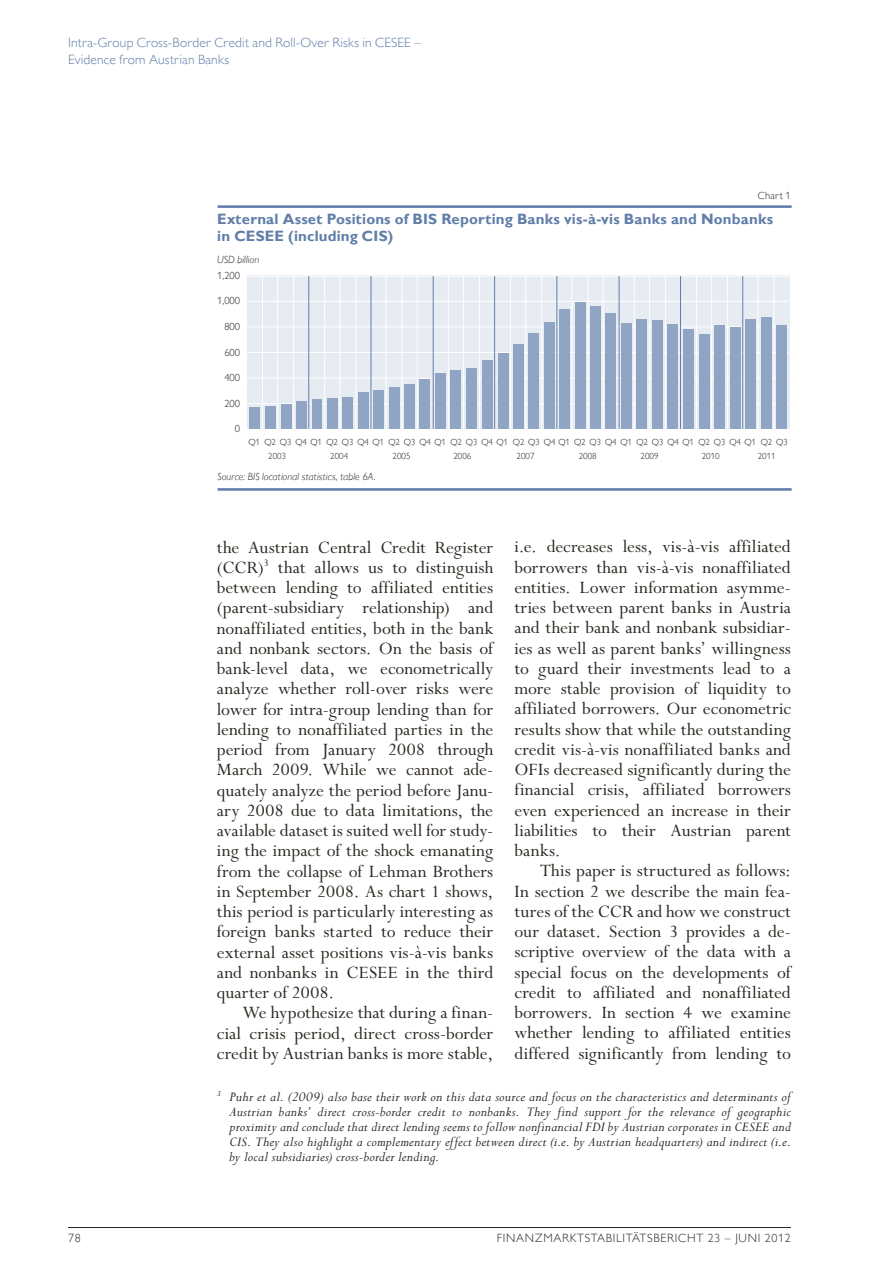
<style>
.page{position:relative;width:893px;height:1263px;background:#fff}
.page>*{position:absolute;margin:0;border:0;box-sizing:border-box;transform-origin:0 0}
.t1{font:19.5px/20.2px "Perpetua Std";color:#2b2620;text-align:justify}
.t2{font:italic 15px/15px "Perpetua Std";letter-spacing:.015em;color:#2b2620;text-align:justify}
.t3{font:700 15px/17px "Gill Sans MT Pro";letter-spacing:.01em;color:#607ea9}
.t4{font:300 13.5px/16.5px "Gill Sans MT Pro";letter-spacing:.01em;color:#607ea9}
.t5{font:300 12px "Gill Sans MT Pro";letter-spacing:.06em;color:#2b2620}
.t6{font:italic 300 10.5px "Gill Sans MT Pro";letter-spacing:.01em;color:#2b2620}
.t7{font:300 10.5px "Gill Sans MT Pro";color:#2b2620}
.t8{font:300 9px/14.1px "Gill Sans MT Pro";color:#2b2620}
</style>
<div class="page">
<hr style="left:68px;top:1227px;width:723px;height:1px;background:#2b2620">
<hr style="left:218px;top:205px;width:574px;height:3px;background:#607ea9">
<hr style="left:218px;top:488px;width:574px;height:3px;background:#607ea9">
<div style="left:247px;top:276px;width:542px;height:153px;background:#e7ecf2"></div>
<hr style="left:247px;top:276px;width:542px;height:1px;background:#fff">
<hr style="left:247px;top:301px;width:542px;height:1px;background:#fff">
<hr style="left:247px;top:326px;width:542px;height:1px;background:#fff">
<hr style="left:247px;top:352px;width:542px;height:1px;background:#fff">
<hr style="left:247px;top:378px;width:542px;height:1px;background:#fff">
<hr style="left:247px;top:403px;width:542px;height:1px;background:#fff">
<hr style="left:773px;top:276px;width:1px;height:153px;background:#fff">
<hr style="left:757px;top:276px;width:1px;height:153px;background:#fff">
<hr style="left:742px;top:276px;width:1px;height:153px;background:#607ea9">
<hr style="left:727px;top:276px;width:1px;height:153px;background:#fff">
<hr style="left:711px;top:276px;width:1px;height:153px;background:#fff">
<hr style="left:696px;top:276px;width:1px;height:153px;background:#fff">
<hr style="left:680px;top:276px;width:1px;height:153px;background:#607ea9">
<hr style="left:665px;top:276px;width:1px;height:153px;background:#fff">
<hr style="left:649px;top:276px;width:1px;height:153px;background:#fff">
<hr style="left:634px;top:276px;width:1px;height:153px;background:#fff">
<hr style="left:619px;top:276px;width:1px;height:153px;background:#607ea9">
<hr style="left:603px;top:276px;width:1px;height:153px;background:#fff">
<hr style="left:587px;top:276px;width:1px;height:153px;background:#fff">
<hr style="left:572px;top:276px;width:1px;height:153px;background:#fff">
<hr style="left:557px;top:276px;width:1px;height:153px;background:#607ea9">
<hr style="left:541px;top:276px;width:1px;height:153px;background:#fff">
<hr style="left:525px;top:276px;width:1px;height:153px;background:#fff">
<hr style="left:510px;top:276px;width:1px;height:153px;background:#fff">
<hr style="left:494px;top:276px;width:1px;height:153px;background:#607ea9">
<hr style="left:479px;top:276px;width:1px;height:153px;background:#fff">
<hr style="left:463px;top:276px;width:1px;height:153px;background:#fff">
<hr style="left:448px;top:276px;width:1px;height:153px;background:#fff">
<hr style="left:433px;top:276px;width:1px;height:153px;background:#607ea9">
<hr style="left:417px;top:276px;width:1px;height:153px;background:#fff">
<hr style="left:402px;top:276px;width:1px;height:153px;background:#fff">
<hr style="left:386px;top:276px;width:1px;height:153px;background:#fff">
<hr style="left:371px;top:276px;width:1px;height:153px;background:#607ea9">
<hr style="left:355px;top:276px;width:1px;height:153px;background:#fff">
<hr style="left:339px;top:276px;width:1px;height:153px;background:#fff">
<hr style="left:324px;top:276px;width:1px;height:153px;background:#fff">
<hr style="left:308px;top:276px;width:1px;height:153px;background:#607ea9">
<hr style="left:293px;top:276px;width:1px;height:153px;background:#fff">
<hr style="left:277px;top:276px;width:1px;height:153px;background:#fff">
<hr style="left:262px;top:276px;width:1px;height:153px;background:#fff">
<div style="left:776px;top:325px;width:11px;height:104px;background:#90a5c3"></div>
<div style="left:761px;top:317px;width:10px;height:112px;background:#90a5c3"></div>
<div style="left:745px;top:319px;width:10px;height:110px;background:#90a5c3"></div>
<div style="left:730px;top:327px;width:10px;height:102px;background:#90a5c3"></div>
<div style="left:714px;top:325px;width:10px;height:104px;background:#90a5c3"></div>
<div style="left:699px;top:335px;width:10px;height:94px;background:#90a5c3"></div>
<div style="left:684px;top:329px;width:10px;height:100px;background:#90a5c3"></div>
<div style="left:668px;top:324px;width:10px;height:105px;background:#90a5c3"></div>
<div style="left:653px;top:321px;width:10px;height:108px;background:#90a5c3"></div>
<div style="left:637px;top:319px;width:10px;height:110px;background:#90a5c3"></div>
<div style="left:621px;top:323px;width:11px;height:106px;background:#90a5c3"></div>
<div style="left:605px;top:313px;width:11px;height:116px;background:#90a5c3"></div>
<div style="left:590px;top:306px;width:11px;height:123px;background:#90a5c3"></div>
<div style="left:575px;top:302px;width:11px;height:127px;background:#90a5c3"></div>
<div style="left:559px;top:309px;width:11px;height:120px;background:#90a5c3"></div>
<div style="left:544px;top:323px;width:10px;height:106px;background:#90a5c3"></div>
<div style="left:528px;top:333px;width:10px;height:96px;background:#90a5c3"></div>
<div style="left:513px;top:345px;width:10px;height:84px;background:#90a5c3"></div>
<div style="left:498px;top:353px;width:10px;height:76px;background:#90a5c3"></div>
<div style="left:482px;top:360px;width:10px;height:69px;background:#90a5c3"></div>
<div style="left:467px;top:368px;width:10px;height:61px;background:#90a5c3"></div>
<div style="left:451px;top:370px;width:10px;height:59px;background:#90a5c3"></div>
<div style="left:436px;top:373px;width:10px;height:56px;background:#90a5c3"></div>
<div style="left:420px;top:379px;width:10px;height:50px;background:#90a5c3"></div>
<div style="left:404px;top:384px;width:11px;height:45px;background:#90a5c3"></div>
<div style="left:389px;top:388px;width:11px;height:41px;background:#90a5c3"></div>
<div style="left:373px;top:390px;width:11px;height:39px;background:#90a5c3"></div>
<div style="left:358px;top:393px;width:11px;height:36px;background:#90a5c3"></div>
<div style="left:342px;top:397px;width:11px;height:32px;background:#90a5c3"></div>
<div style="left:327px;top:398px;width:10px;height:31px;background:#90a5c3"></div>
<div style="left:312px;top:399px;width:9px;height:30px;background:#90a5c3"></div>
<div style="left:296px;top:401px;width:10px;height:28px;background:#90a5c3"></div>
<div style="left:281px;top:404px;width:10px;height:25px;background:#90a5c3"></div>
<div style="left:265px;top:406px;width:10px;height:23px;background:#90a5c3"></div>
<div style="left:250px;top:407px;width:10px;height:22px;background:#90a5c3"></div>
<p class="t4" style="left:68px;top:34px;width:355px">Intra-Group Cross-Border Credit and Roll-Over Risks in CESEE –<br>Evidence from Austrian Banks</p>
<p class="t7" style="left:758px;top:189px;width:34px">Chart 1</p>
<p class="t3" style="left:217px;top:210px;width:557px">External Asset Positions of BIS Reporting Banks vis-à-vis Banks and Nonbanks in CESEE (including CIS)</p>
<p class="t6" style="left:217px;top:253px;width:43px">USD billion</p>
<p class="t7" style="left:217px;top:269px;width:24px">1,200</p>
<p class="t7" style="left:217px;top:295px;width:24px">1,000</p>
<p class="t7" style="left:224px;top:320px;width:17px">800</p>
<p class="t7" style="left:224px;top:346px;width:17px">600</p>
<p class="t7" style="left:224px;top:371px;width:17px">400</p>
<p class="t7" style="left:224px;top:397px;width:17px">200</p>
<p class="t7" style="left:235px;top:422px;width:7px">0</p>
<p class="t8" style="left:268px;top:435px;width:521px;text-indent:-20px">Q1 Q2 Q3 Q4 Q1 Q2 Q3 Q4 Q1 Q2 Q3 Q4 Q1 Q2 Q3 Q4 Q1 Q2 Q3 Q4 Q1 Q2 Q3 Q4 Q1 Q2 Q3 Q4 Q1 Q2 Q3 Q4 Q1 Q2 Q3<br>2003</p>
<p class="t8" style="left:330px;top:449px;width:19px">2004</p>
<p class="t8" style="left:393px;top:449px;width:19px">2005</p>
<p class="t8" style="left:453px;top:449px;width:19px">2006</p>
<p class="t8" style="left:517px;top:449px;width:19px">2007</p>
<p class="t8" style="left:579px;top:449px;width:19px">2008</p>
<p class="t8" style="left:641px;top:449px;width:19px">2009</p>
<p class="t8" style="left:702px;top:449px;width:19px">2010</p>
<p class="t8" style="left:758px;top:449px;width:19px">2011</p>
<p class="t6" style="left:218px;top:470px;width:160px">Source: BIS locational statistics, table 6A.</p>
<p class="t1" style="left:217px;top:538px;width:278px">the Austrian Central Credit Register (CCR)<sup>3</sup> that allows us to distinguish between lending to affiliated entities (parent-subsidiary relationship) and nonaffiliated entities, both in the bank and nonbank sectors. On the basis of bank-level data, we econometrically analyze whether roll-over risks were lower for intra-group lending than for lending to nonaffiliated parties in the period from January 2008 through March 2009. While we cannot ade&shy;quately analyze the period before Janu&shy;ary 2008 due to data limitations, the available dataset is suited well for study&shy;ing the impact of the shock emanating from the collapse of Lehman Brothers in September 2008. As chart 1 shows, this period is particularly interesting as foreign banks started to reduce their external asset positions vis-à-vis banks and nonbanks in CESEE in the third quarter of 2008.</p>
<p class="t1" style="left:217px;top:1003px;width:278px;text-indent:26px">We hypothesize that during a finan&shy;cial crisis period, direct cross-border credit by Austrian banks is more stable,</p>
<p class="t1" style="left:514px;top:537px;width:278px">i.e. decreases less, vis-à-vis affiliated borrowers than vis-à-vis nonaffiliated entities. Lower information asymme&shy;tries between parent banks in Austria and their bank and nonbank subsidiar&shy;ies as well as parent banks’ willingness to guard their investments lead to a more stable provision of liquidity to affiliated borrowers. Our econometric results show that while the outstanding credit vis-à-vis nonaffiliated banks and OFIs decreased significantly during the financial crisis, affiliated borrowers even experienced an increase in their liabilities to their Austrian parent banks.</p>
<p class="t1" style="left:514px;top:861px;width:278px;text-indent:26px">This paper is structured as follows:<br>In section 2 we describe the main fea&shy;tures of the CCR and how we construct our dataset. Section 3 provides a de&shy;scriptive overview of the data with a special focus on the developments of credit to affiliated and nonaffiliated borrowers. In section 4 we examine whether lending to affiliated entities differed significantly from lending to</p>
<p class="t2" style="left:230px;top:1090px;width:563px;text-indent:-13px"><sup>3</sup> Puhr et al. (2009) also base their work on this data source and focus on the characteristics and determinants of Austrian banks’ direct cross-border credit to nonbanks. They find support for the relevance of geographic proximity and conclude that direct lending seems to follow nonfinancial FDI by Austrian corporates in CESEE and CIS. They also highlight a complementary effect between direct (i.e. by Austrian headquarters) and indirect (i.e. by local subsidiaries) cross-border lending.</p>
<p class="t5" style="left:68px;top:1231px;width:14px">78</p>
<p class="t5" style="left:497px;top:1231px;width:296px">FINANZMARKTSTABILITÄTSBERICHT 23 – juni 2012</p>
</div>
